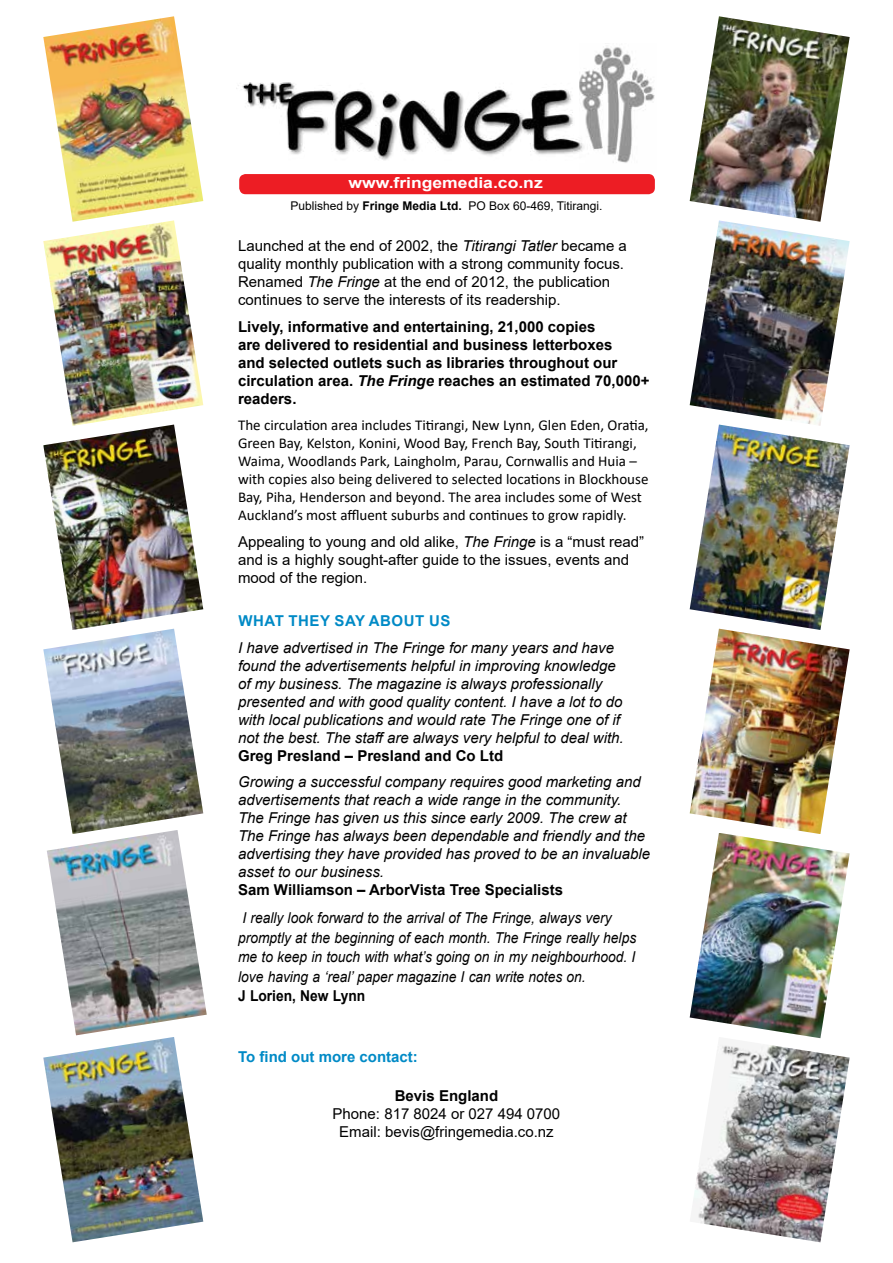
<style>
.page{position:relative;width:893px;height:1263px;background:#fff}
.page>*{position:absolute;margin:0;border:0;box-sizing:border-box;transform-origin:0 0}
.t1{font:italic 15px/18px "Arial";color:#000}
.t2{font:15px/18px "Arial";color:#000}
.t3{font:15px/18px "Calibri";color:#000}
.t4{font:700 15px/18px "Arial";color:#000}
.t5{font:italic 15px/19.5px "Arial";color:#000;scale:.92 1}
.t6{font:700 15px "Arial";color:#fff;scale:1.17 1}
.t7{font:700 15px "Arial";color:#008ac6}
.t8{font:700 15px "Arial";letter-spacing:.035em;color:#008ac6}
.t9{font:700 15px "Arial";color:#000;scale:.92 1}
.t10{font:12px "Arial";color:#000}
.s1{font-weight:700}
.s2{font-style:italic}
</style>
<div class="page">
<img style="left:584px;top:47px;width:71px;height:116px">
<img style="left:236px;top:74px;width:348px;height:86px">
<div style="left:239px;top:174px;width:416px;height:20px;background:#ed1d24;border-radius:6px"></div>
<img style="left:43px;top:16px;width:160px;height:204px">
<img style="left:43px;top:220px;width:160px;height:204px">
<img style="left:43px;top:424px;width:160px;height:406px">
<img style="left:47px;top:830px;width:160px;height:205px">
<img style="left:43px;top:1037px;width:160px;height:205px">
<img style="left:690px;top:16px;width:160px;height:204px">
<img style="left:690px;top:220px;width:160px;height:204px">
<img style="left:690px;top:424px;width:160px;height:818px">
<p class="t6" style="left:348px;top:172px;width:168px">www.fringemedia.co.nz</p>
<p class="t10" style="left:290px;top:197px;width:314px">Published by <span class="s1">Fringe Media Ltd.</span> PO Box 60-469, Titirangi.</p>
<p class="t2" style="left:238px;top:237px;width:390px">Launched at the end of 2002, the <span class="s2">Titirangi Tatler</span> became a quality monthly publication with a strong community focus.<br>Renamed <span class="s2">The Fringe</span> at the end of 2012, the publication continues to serve the interests of its readership.</p>
<p class="t4" style="left:238px;top:318px;width:413px">Lively, informative and entertaining, 21,000 copies<br>are delivered to residential and business letterboxes<br>and selected outlets such as libraries throughout our circulation area. <span class="s2">The Fringe</span> reaches an estimated 70,000+ readers.</p>
<p class="t3" style="left:238px;top:416px;width:412px">The circulation area includes Titirangi, New Lynn, Glen Eden, Oratia, Green Bay, Kelston, Konini, Wood Bay, French Bay, South Titirangi, Waima, Woodlands Park, Laingholm, Parau, Cornwallis and Huia – with copies also being delivered to selected locations in Blockhouse Bay, Piha, Henderson and beyond. The area includes some of West Auckland’s most affluent suburbs and continues to grow rapidly.</p>
<p class="t2" style="left:238px;top:532px;width:408px">Appealing to young and old alike, <span class="s2">The Fringe</span> is a “must read” and is a highly sought-after guide to the issues, events and mood of the region.</p>
<p class="t8" style="left:238px;top:610px;width:214px">WHAT THEY SAY ABOUT US</p>
<p class="t1" style="left:238px;top:639px;width:387px">I have advertised in The Fringe for many years and have found the advertisements helpful in improving knowledge of my business. The magazine is always professionally presented and with good quality content. I have a lot to do with local publications and would rate The Fringe one of if not the best. The staff are always very helpful to deal with.</p>
<p class="t4" style="left:238px;top:747px;width:267px">Greg Presland – Presland and Co Ltd</p>
<p class="t1" style="left:238px;top:773px;width:413px">Growing a successful company requires good marketing and advertisements that reach a wide range in the community.<br>The Fringe has given us this since early 2009. The crew at The Fringe has always been dependable and friendly and the advertising they have provided has proved to be an invaluable asset to our business.</p>
<p class="t4" style="left:238px;top:881px;width:326px">Sam Williamson – ArborVista Tree Specialists</p>
<p class="t5" style="left:238px;top:908px;width:434px">I really look forward to the arrival of The Fringe, always very promptly at the beginning of each month. The Fringe really helps me to keep in touch with what’s going on in my neighbourhood. I love having a ‘real’ paper magazine I can write notes on.</p>
<p class="t9" style="left:238px;top:985px;width:140px">J Lorien, New Lynn</p>
<p class="t7" style="left:238px;top:1046px;width:181px">To find out more contact:</p>
<p class="t4" style="left:395px;top:1087px;width:105px">Bevis England</p>
<p class="t2" style="left:333px;top:1105px;width:229px;text-align:center">Phone: 817 8024 or 027 494 0700<br>Email: bevis@fringemedia.co.nz</p>
</div>
